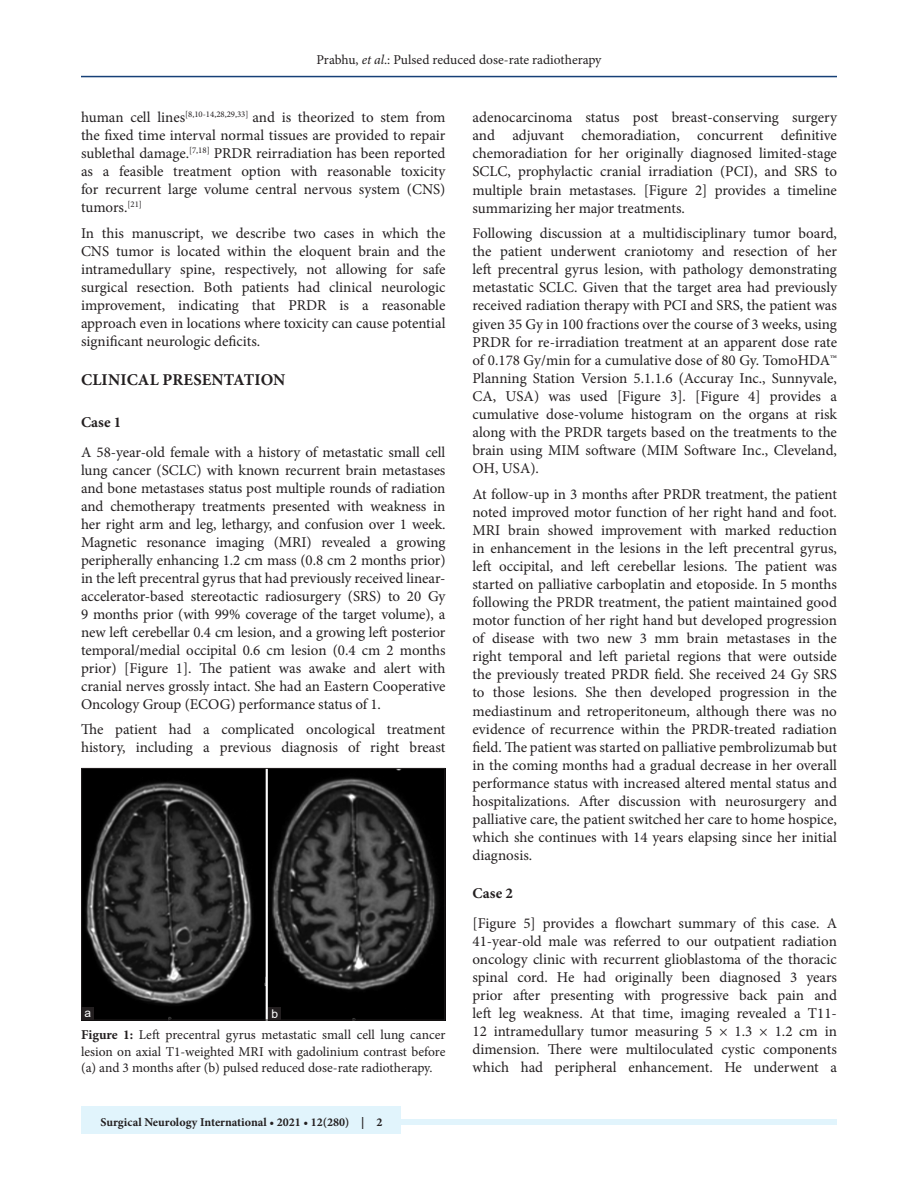
<style>
.page{position:relative;width:918px;height:1188px;background:#fff}
.page>*{position:absolute;margin:0;border:0;box-sizing:border-box;transform-origin:0 0}
.t1{font:700 16.5px "Minion Pro";letter-spacing:.01em;color:#231f20}
.TX{font:15px/18px "Minion Pro";color:#231f20;text-align:justify}
.t2{font:700 15px "Minion Pro";letter-spacing:.01em;color:#231f20}
.FGC{font:13.5px/16.5px "Minion Pro";color:#231f20;text-align:justify}
.JF{font:700 12px "Minion Pro";color:#231f20}
.LABEL{font:12px "Arial";color:#fff}
.s1{font-style:italic}
.s2{font-weight:700}
</style>
<div class="page">
<hr style="left:81px;top:76px;width:756px;height:1px;background:#164077">
<div style="left:81px;top:1119px;width:756px;height:6px;background:#e1f4fc"></div>
<div style="left:81px;top:1106px;width:319px;height:28px;background:#e1f4fc"></div>
<img style="left:83px;top:770px;width:360px;height:248px">
<div style="left:81px;top:768px;width:364px;height:252px;border:1px solid #231f20"></div>
<div style="left:268px;top:1007px;width:13px;height:13px;background:#231f20"></div>
<div style="left:81px;top:1007px;width:13px;height:13px;background:#231f20"></div>
<p class="FGC" style="left:317px;top:51px;width:286px">Prabhu, <span class="s1">et al</span>.: Pulsed reduced dose-rate radiotherapy</p>
<p class="TX" style="left:81px;top:109px;width:366px">human cell lines<sup>[8,10-14,28,29,33]</sup> and is theorized to stem from the fixed time interval normal tissues are provided to repair sublethal damage.<sup>[7,18]</sup> PRDR reirradiation has been reported as a feasible treatment option with reasonable toxicity for recurrent large volume central nervous system (CNS) tumors.<sup>[21]</sup></p>
<p class="TX" style="left:81px;top:224px;width:366px">In this manuscript, we describe two cases in which the CNS tumor is located within the eloquent brain and the intramedullary spine, respectively, not allowing for safe surgical resection. Both patients had clinical neurologic improvement, indicating that PRDR is a reasonable approach even in locations where toxicity can cause potential significant neurologic deficits.</p>
<h1 class="t1" style="left:81px;top:368px;width:206px">CLINICAL PRESENTATION</h1>
<h2 class="t2" style="left:81px;top:411px;width:42px">Case 1</h2>
<p class="TX" style="left:81px;top:443px;width:366px">A 58-year-old female with a history of metastatic small cell lung cancer (SCLC) with known recurrent brain metastases and bone metastases status post multiple rounds of radiation and chemotherapy treatments presented with weakness in her right arm and leg, lethargy, and confusion over 1 week.<br>Magnetic resonance imaging (MRI) revealed a growing peripherally enhancing 1.2 cm mass (0.8 cm 2 months prior) in the left precentral gyrus that had previously received linear&shy;accelerator-based stereotactic radiosurgery (SRS) to 20 Gy 9 months prior (with 99% coverage of the target volume), a new left cerebellar 0.4 cm lesion, and a growing left posterior temporal/medial occipital 0.6 cm lesion (0.4 cm 2 months prior) [Figure 1]. The patient was awake and alert with cranial nerves grossly intact. She had an Eastern Cooperative Oncology Group (ECOG) performance status of 1.</p>
<p class="TX" style="left:81px;top:721px;width:366px">The patient had a complicated oncological treatment history, including a previous diagnosis of right breast</p>
<p class="LABEL" style="left:84px;top:1005px;width:8px">a</p>
<p class="LABEL" style="left:272px;top:1005px;width:8px">b</p>
<p class="FGC" style="left:81px;top:1027px;width:366px"><span class="s2">Figure 1:</span> Left precentral gyrus metastatic small cell lung cancer lesion on axial T1-weighted MRI with gadolinium contrast before (a) and 3 months after (b) pulsed reduced dose-rate radiotherapy.</p>
<p class="JF" style="left:100px;top:1113px;width:284px">Surgical Neurology International • 2021 • 12(280) | 2</p>
<p class="TX" style="left:472px;top:109px;width:366px">adenocarcinoma status post breast-conserving surgery and adjuvant chemoradiation, concurrent definitive chemoradiation for her originally diagnosed limited-stage SCLC, prophylactic cranial irradiation (PCI), and SRS to multiple brain metastases. [Figure 2] provides a timeline summarizing her major treatments.</p>
<p class="TX" style="left:472px;top:224px;width:366px">Following discussion at a multidisciplinary tumor board, the patient underwent craniotomy and resection of her left precentral gyrus lesion, with pathology demonstrating metastatic SCLC. Given that the target area had previously received radiation therapy with PCI and SRS, the patient was given 35 Gy in 100 fractions over the course of 3 weeks, using PRDR for re-irradiation treatment at an apparent dose rate of 0.178 Gy/min for a cumulative dose of 80 Gy. TomoHDA™ Planning Station Version 5.1.1.6 (Accuray Inc., Sunnyvale, CA, USA) was used [Figure 3]. [Figure 4] provides a cumulative dose-volume histogram on the organs at risk along with the PRDR targets based on the treatments to the brain using MIM software (MIM Software Inc., Cleveland, OH, USA).</p>
<p class="TX" style="left:472px;top:485px;width:366px">At follow-up in 3 months after PRDR treatment, the patient noted improved motor function of her right hand and foot.<br>MRI brain showed improvement with marked reduction in enhancement in the lesions in the left precentral gyrus, left occipital, and left cerebellar lesions. The patient was started on palliative carboplatin and etoposide. In 5 months following the PRDR treatment, the patient maintained good motor function of her right hand but developed progression of disease with two new 3 mm brain metastases in the right temporal and left parietal regions that were outside the previously treated PRDR field. She received 24 Gy SRS to those lesions. She then developed progression in the mediastinum and retroperitoneum, although there was no evidence of recurrence within the PRDR-treated radiation field. The patient was started on palliative pembrolizumab but in the coming months had a gradual decrease in her overall performance status with increased altered mental status and hospitalizations. After discussion with neurosurgery and palliative care, the patient switched her care to home hospice, which she continues with 14 years elapsing since her initial diagnosis.</p>
<h2 class="t2" style="left:472px;top:882px;width:42px">Case 2</h2>
<p class="TX" style="left:472px;top:914px;width:366px">[Figure 5] provides a flowchart summary of this case. A 41-year-old male was referred to our outpatient radiation oncology clinic with recurrent glioblastoma of the thoracic spinal cord. He had originally been diagnosed 3 years prior after presenting with progressive back pain and left leg weakness. At that time, imaging revealed a T11- 12 intramedullary tumor measuring 5 × 1.3 × 1.2 cm in dimension. There were multiloculated cystic components which had peripheral enhancement. He underwent a</p>
</div>
